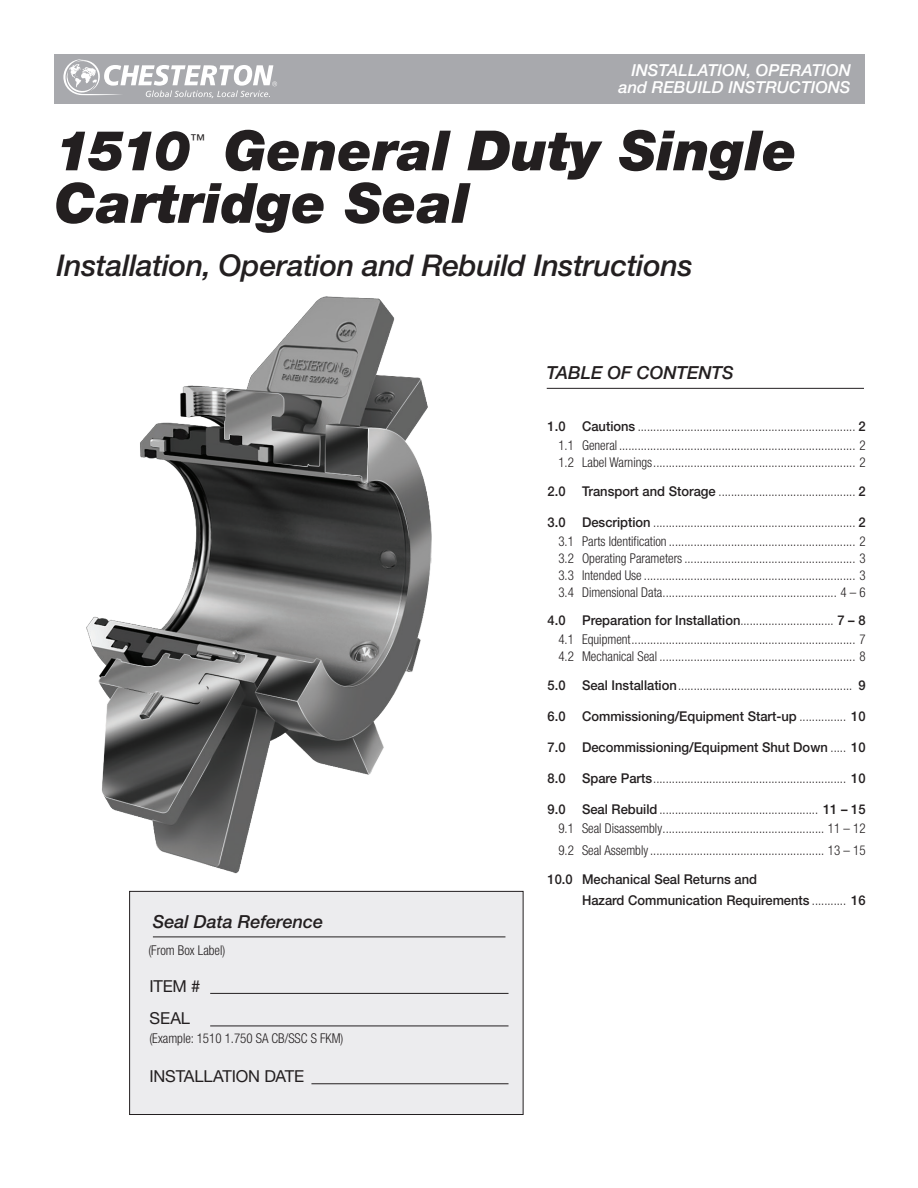
<style>
.page{position:relative;width:918px;height:1188px;background:#fff}
.page>*{position:absolute;margin:0;border:0;box-sizing:border-box;transform-origin:0 0}
.t1{font:italic 900 55.5px/52.5px "Helvetica Neue LT Std";color:#231f20}
.t2{font:italic 500 30px "Helvetica Neue LT Std";letter-spacing:-.01em;color:#231f20}
.t3{font:italic 500 18px "Helvetica Neue LT Std";color:#231f20}
.t4{font:italic 500 16.5px/16.5px "Helvetica Neue LT Std";color:#fff;text-align:right}
.t5{font:16.5px/32.5px "Helvetica Neue LT Std";letter-spacing:-.01em;color:#231f20}
.t6{font:15px "Helvetica Neue LT Std";color:#231f20}
.t7{font:300 condensed 13.5px/19px "Helvetica Neue LT Std";color:#231f20;text-align:right;scale:.96 1}
.t8{font:500 13.5px/20.9px "Helvetica Neue LT Std";color:#231f20;scale:.96 1}
.s1{font-weight:500;font-stretch:normal}
.s2{font-weight:300;font-stretch:condensed}
</style>
<div class="page">
<hr style="left:547px;top:388px;width:317px;height:1px;background:#231f20">
<div style="left:54px;top:54px;width:810px;height:50px;background:#a8a9ad"></div>
<svg style="left:63px;top:59px;width:214px;height:39px"></svg>
<img style="left:86px;top:296px;width:346px;height:578px">
<div style="left:130px;top:891px;width:393px;height:224px;background:#ececee"></div>
<hr style="left:153px;top:937px;width:352px;height:1px;background:#231f20">
<div style="left:129px;top:891px;width:395px;height:224px;border:1px solid #231f20"></div>
<hr style="left:210px;top:993px;width:299px;height:1px;background:#231f20">
<hr style="left:210px;top:1026px;width:299px;height:1px;background:#231f20">
<hr style="left:311px;top:1084px;width:198px;height:1px;background:#231f20">
<p class="t4" style="left:619px;top:62px;width:233px">INSTALLATION, OPERATION and REBUILD INSTRUCTIONS</p>
<h1 class="t1" style="left:54px;top:123px;width:745px;text-indent:169px">General Duty Single<br>Cartridge Seal</h1>
<h2 class="t2" style="left:56px;top:247px;width:638px">Installation, Operation and Rebuild Instructions</h2>
<h1 class="t1" style="left:54px;top:123px;width:138px">1510</h1>
<p class="t6" style="left:190px;top:131px;width:16px">™</p>
<h3 class="t3" style="left:546px;top:362px;width:189px">TABLE OF CONTENTS</h3>
<h3 class="t3" style="left:153px;top:910px;width:172px">Seal Data Reference</h3>
<p class="t7" style="left:148px;top:941px;width:82px">(From Box Label)</p>
<p class="t5" style="left:149px;top:969px;width:52px">ITEM #<br>SEAL</p>
<p class="t7" style="left:149px;top:1029px;width:204px">(Example: 1510 1.750 SA CB/SSC S FKM)</p>
<p class="t5" style="left:149px;top:1060px;width:156px">INSTALLATION DATE</p>
<p class="t7" style="left:548px;top:417px;width:333px"><span class="s1">1.0 Cautions</span> ...................................................................... <span class="s1">2<br></span>1.1 General ............................................................................ 2</p>
<p class="t7" style="left:548px;top:448px;width:333px;line-height:28.8px">1.2 Label Warnings................................................................. 2<br><span class="s1">2.0 Transport and Storage</span> ............................................ <span class="s1">2</span></p>
<p class="t7" style="left:548px;top:513px;width:333px"><span class="s1">3.0 Description</span> ................................................................. <span class="s1">2<br></span>3.1 Parts Identification ............................................................ 2</p>
<p class="t7" style="left:558px;top:550px;width:322px;line-height:16.8px;text-align:justify">3.2 Operating Parameters ....................................................... 3<br>3.3 Intended Use .................................................................... 3<br>3.4 Dimensional Data........................................................ 4 – 6</p>
<p class="t7" style="left:548px;top:611px;width:333px"><span class="s1">4.0 Preparation for Installation</span>.............................. <span class="s1">7 – 8<br></span>4.1 Equipment........................................................................ 7</p>
<p class="t7" style="left:548px;top:642px;width:333px;line-height:28.8px">4.2 Mechanical Seal ............................................................... 8<br><span class="s1">5.0 Seal Installation</span>........................................................ <span class="s1">9</span></p>
<p class="t8" style="left:548px;top:706px;width:333px">6.0 Commissioning/Equipment Start-up <span class="s2">...............</span> 10</p>
<p class="t8" style="left:548px;top:737px;width:333px">7.0 Decommissioning/Equipment Shut Down <span class="s2">.....</span> 10</p>
<p class="t7" style="left:548px;top:769px;width:333px"><span class="s1">8.0 Spare Parts</span>.............................................................. <span class="s1">10</span></p>
<p class="t7" style="left:548px;top:800px;width:333px"><span class="s1">9.0 Seal Rebuild</span> ................................................... <span class="s1">11 – 15<br></span>9.1 Seal Disassembly.................................................... 11 – 12</p>
<p class="t7" style="left:558px;top:841px;width:322px">9.2 Seal Assembly........................................................ 13 – 15</p>
<p class="t8" style="left:582px;top:869px;width:297px;text-indent:-35px">10.0 Mechanical Seal Returns and<br>Hazard Communication Requirements <span class="s2">...........</span> 16</p>
</div>
